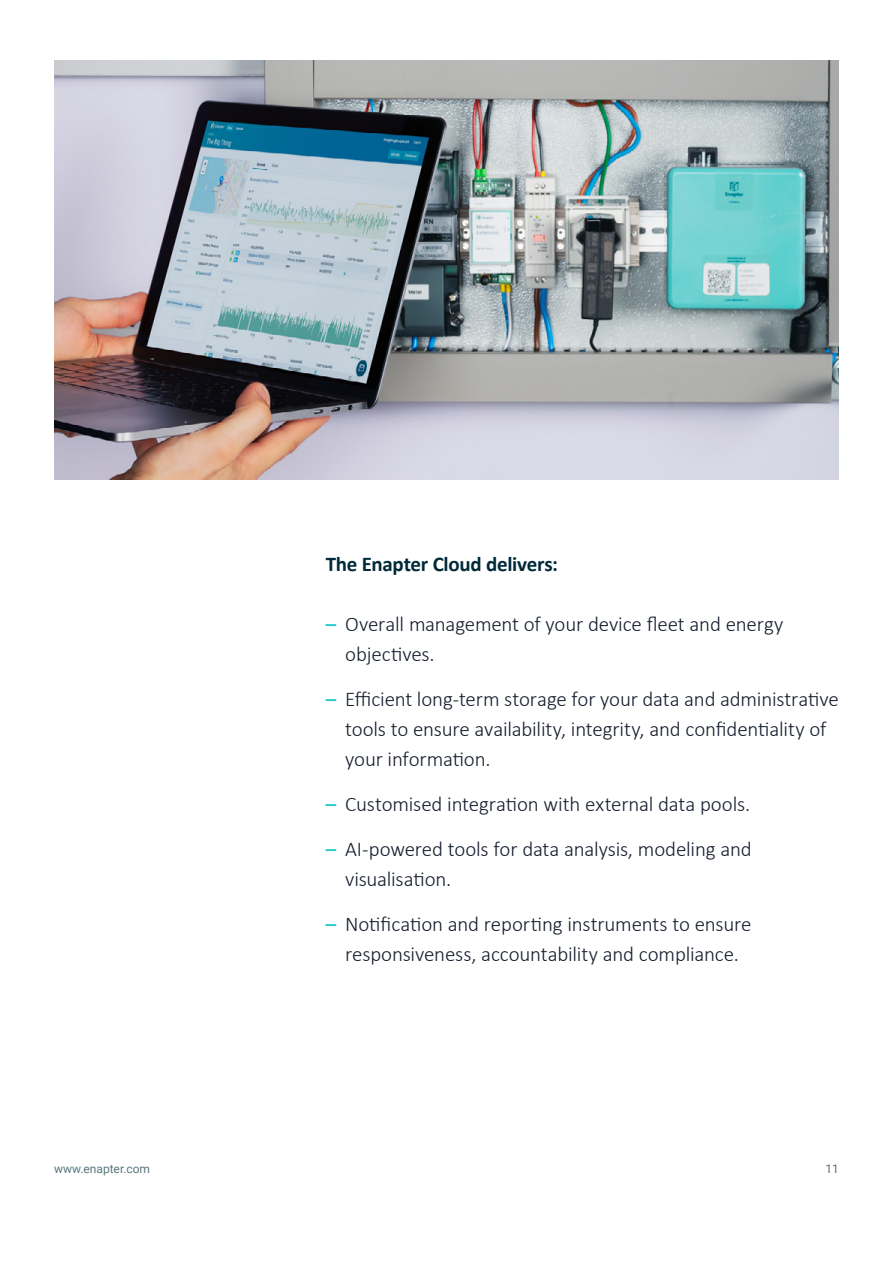
<style>
.page{position:relative;width:893px;height:1263px;background:#fff}
.page>*{position:absolute;margin:0;border:0;box-sizing:border-box;transform-origin:0 0}
.t1{font:300 21px/30px "Calibri";letter-spacing:-.01em;color:#161e2e}
.t2{font:700 21px "Calibri";letter-spacing:-.015em;color:#002a39}
.t3{font:12px "Roboto";color:#59777f}
.t4{font:12px "Roboto";color:#5a6d74}
.s1{font-weight:700;color:#28cdcd}
</style>
<div class="page">
<img style="left:54px;top:60px;width:785px;height:420px">
<p class="t2" style="left:326px;top:550px;width:234px">The Enapter Cloud delivers:</p>
<p class="t1" style="left:345px;top:608px;width:440px;text-indent:-20px"><span class="s1">–</span> Overall management of your device fleet and energy objectives.</p>
<p class="t1" style="left:345px;top:683px;width:495px;text-indent:-20px"><span class="s1">–</span> Efficient long-term storage for your data and administrative tools to ensure availability, integrity, and confidentiality of your information.</p>
<p class="t1" style="left:326px;top:788px;width:426px"><span class="s1">–</span> Customised integration with external data pools.</p>
<p class="t1" style="left:345px;top:833px;width:408px;text-indent:-20px"><span class="s1">–</span> AI-powered tools for data analysis, modeling and visualisation.</p>
<p class="t1" style="left:326px;top:908px;width:427px;text-align:center"><span class="s1">–</span> Notification and reporting instruments to ensure responsiveness, accountability and compliance.</p>
<p class="t3" style="left:54px;top:1160px;width:98px">www.enapter.com</p>
<p class="t4" style="left:825px;top:1160px;width:15px">11</p>
</div>
